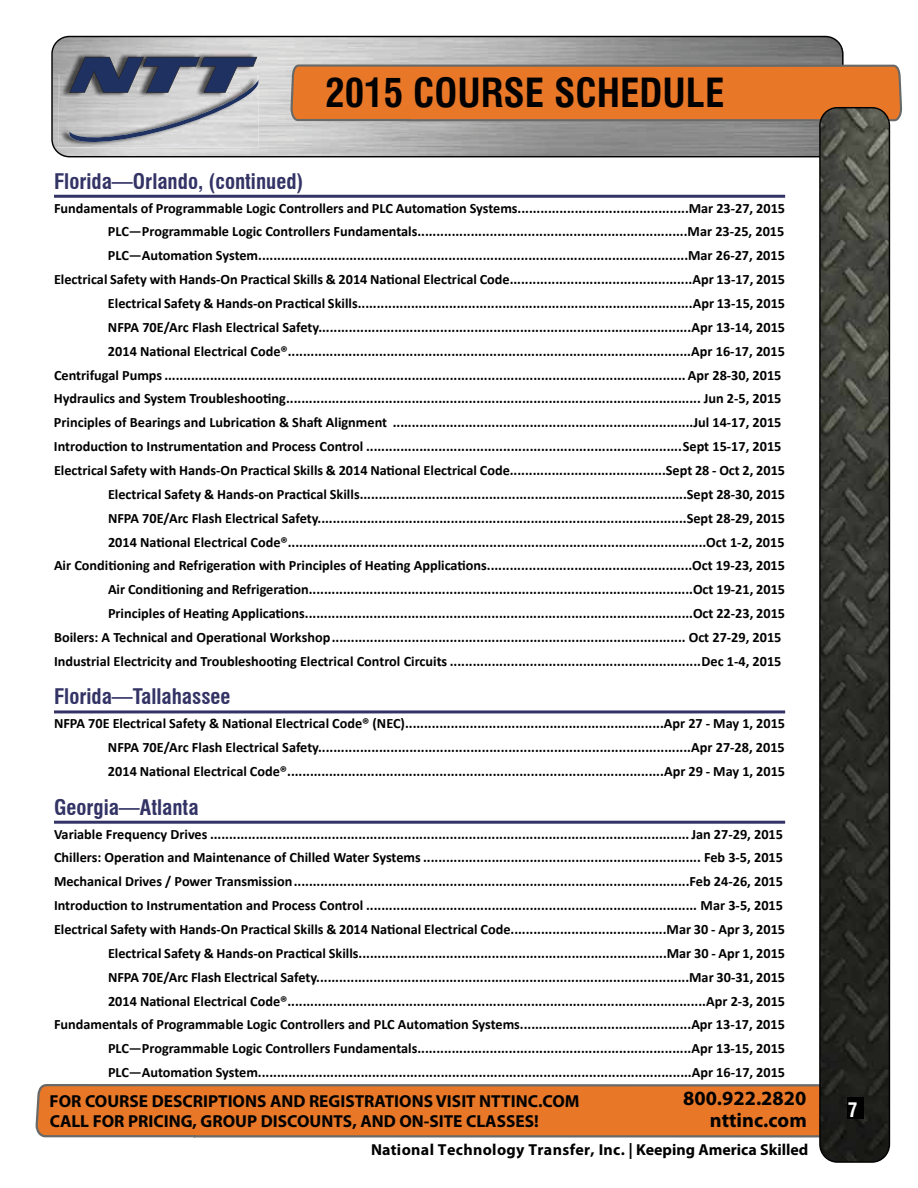
<style>
.page{position:relative;width:918px;height:1188px;background:#fff}
.page>*{position:absolute;margin:0;border:0;box-sizing:border-box;transform-origin:0 0}
.t1{font:700 condensed 39.15px "Swiss 721 BT";color:#010101}
.t2{font:700 condensed 21px "Swiss 721 BT";color:#336}
.t3{font:700 20.25px/21.8px "Myriad Pro";color:#010101;text-align:right}
.t4{font:700 condensed 19.5px "Swiss 721 BT";color:#fff}
.t5{font:700 condensed 18px "Swiss 721 BT";color:#fff}
.t6{font:700 17.4px/20.2px "Myriad Pro";color:#010101}
.t7{font:700 15.9px "Myriad Pro";letter-spacing:.02em;color:#010101}
.t8{font:700 14.25px/23.9px "Calibri";color:#000;text-align:right}
.s1{font-size:19.5px}
</style>
<div class="page">
<svg style="left:51px;top:36px;width:793px;height:121px;background:#a2a2a2"></svg>
<svg style="left:291px;top:64px;width:611px;height:57px;background:#dd762e"></svg>
<svg style="left:36px;top:1084px;width:783px;height:53px;background:#de762d"></svg>
<svg style="left:819px;top:107px;width:71px;height:1056px;background:#34352f"></svg>
<img style="left:59px;top:98px;width:200px;height:50px">
<img style="left:59px;top:52px;width:198px;height:46px">
<svg style="left:69px;top:57px;width:193px;height:90px;background:#969ba7"></svg>
<div style="left:848px;top:1097px;width:16px;height:22px;background:#000"></div>
<hr style="left:54px;top:195px;width:731px;height:3px;background:#336">
<hr style="left:54px;top:710px;width:731px;height:3px;background:#336">
<hr style="left:54px;top:821px;width:731px;height:3px;background:#336">
<h1 class="t1" style="left:325px;top:69px;width:401px">2015 COURSE SCHEDULE</h1>
<h2 class="t2" style="left:54px;top:169px;width:251px">Florida—Orlando, (continued)</h2>
<p class="t8" style="left:54px;top:196px;width:733px">Fundamentals of Programmable Logic Controllers and PLC Automation Systems.............................................Mar 23-27, 2015<br>PLC—Programmable Logic Controllers Fundamentals.......................................................................Mar 23-25, 2015<br>PLC—Automation System.................................................................................................................Mar 26-27, 2015<br>Electrical Safety with Hands-On Practical Skills &amp; 2014 National Electrical Code................................................Apr 13-17, 2015<br>Electrical Safety &amp; Hands-on Practical Skills........................................................................................Apr 13-15, 2015<br>NFPA 70E/Arc Flash Electrical Safety..................................................................................................Apr 13-14, 2015<br>2014 National Electrical Code®..........................................................................................................Apr 16-17, 2015<br>Centrifugal Pumps......................................................................................................................................... Apr 28-30, 2015<br>Hydraulics and System Troubleshooting............................................................................................................. Jun 2-5, 2015<br>Principles of Bearings and Lubrication &amp; Shaft Alignment ...............................................................................Jul 14-17, 2015<br>Introduction to Instrumentation and Process Control ...................................................................................Sept 15-17, 2015<br>Electrical Safety with Hands-On Practical Skills &amp; 2014 National Electrical Code.........................................Sept 28 - Oct 2, 2015<br>Electrical Safety &amp; Hands-on Practical Skills......................................................................................Sept 28-30, 2015<br>NFPA 70E/Arc Flash Electrical Safety.................................................................................................Sept 28-29, 2015<br>2014 National Electrical Code®..............................................................................................................Oct 1-2, 2015<br>Air Conditioning and Refrigeration with Principles of Heating Applications......................................................Oct 19-23, 2015<br>Air Conditioning and Refrigeration.....................................................................................................Oct 19-21, 2015<br>Principles of Heating Applications......................................................................................................Oct 22-23, 2015<br>Boilers: A Technical and Operational Workshop............................................................................................. Oct 27-29, 2015<br>Industrial Electricity and Troubleshooting Electrical Control Circuits ..................................................................Dec 1-4, 2015</p>
<h2 class="t2" style="left:54px;top:684px;width:178px">Florida—Tallahassee</h2>
<p class="t8" style="left:108px;top:712px;width:679px;text-align:justify;text-indent:-54px">NFPA 70E Electrical Safety &amp; National Electrical Code® (NEC)....................................................................Apr 27 - May 1, 2015<br>NFPA 70E/Arc Flash Electrical Safety..................................................................................................Apr 27-28, 2015<br>2014 National Electrical Code®...................................................................................................Apr 29 - May 1, 2015</p>
<h2 class="t2" style="left:54px;top:794px;width:146px">Georgia—Atlanta</h2>
<p class="t8" style="left:54px;top:822px;width:733px">Variable Frequency Drives ..............................................................................................................................Jan 27-29, 2015<br>Chillers: Operation and Maintenance of Chilled Water Systems ......................................................................... Feb 3-5, 2015<br>Mechanical Drives / Power Transmission........................................................................................................Feb 24-26, 2015<br>Introduction to Instrumentation and Process Control ....................................................................................... Mar 3-5, 2015<br>Electrical Safety with Hands-On Practical Skills &amp; 2014 National Electrical Code.........................................Mar 30 - Apr 3, 2015<br>Electrical Safety &amp; Hands-on Practical Skills.................................................................................Mar 30 - Apr 1, 2015<br>NFPA 70E/Arc Flash Electrical Safety..................................................................................................Mar 30-31, 2015<br>2014 National Electrical Code®..............................................................................................................Apr 2-3, 2015<br>Fundamentals of Programmable Logic Controllers and PLC Automation Systems.............................................Apr 13-17, 2015<br>PLC—Programmable Logic Controllers Fundamentals........................................................................Apr 13-15, 2015<br>PLC—Automation System..................................................................................................................Apr 16-17, 2015</p>
<h3 class="t3" style="left:683px;top:1087px;width:125px">800.922.2820 nttinc.com</h3>
<p class="t6" style="left:50px;top:1090px;width:531px">FOR COURSE DESCRIPTIONS AND REGISTRATIONS VISIT NTTINC.COM<br>CALL FOR PRICING, GROUP DISCOUNTS, AND ON-SITE CLASSES!</p>
<p class="t7" style="left:371px;top:1139px;width:439px">National Technology Transfer, Inc. | Keeping America Skilled</p>
<p class="t5" style="left:844px;top:1091px;width:15px">7<span class="s1">7</span></p>
<h3 class="t4" style="left:848px;top:1097px;width:14px">71</h3>
</div>
